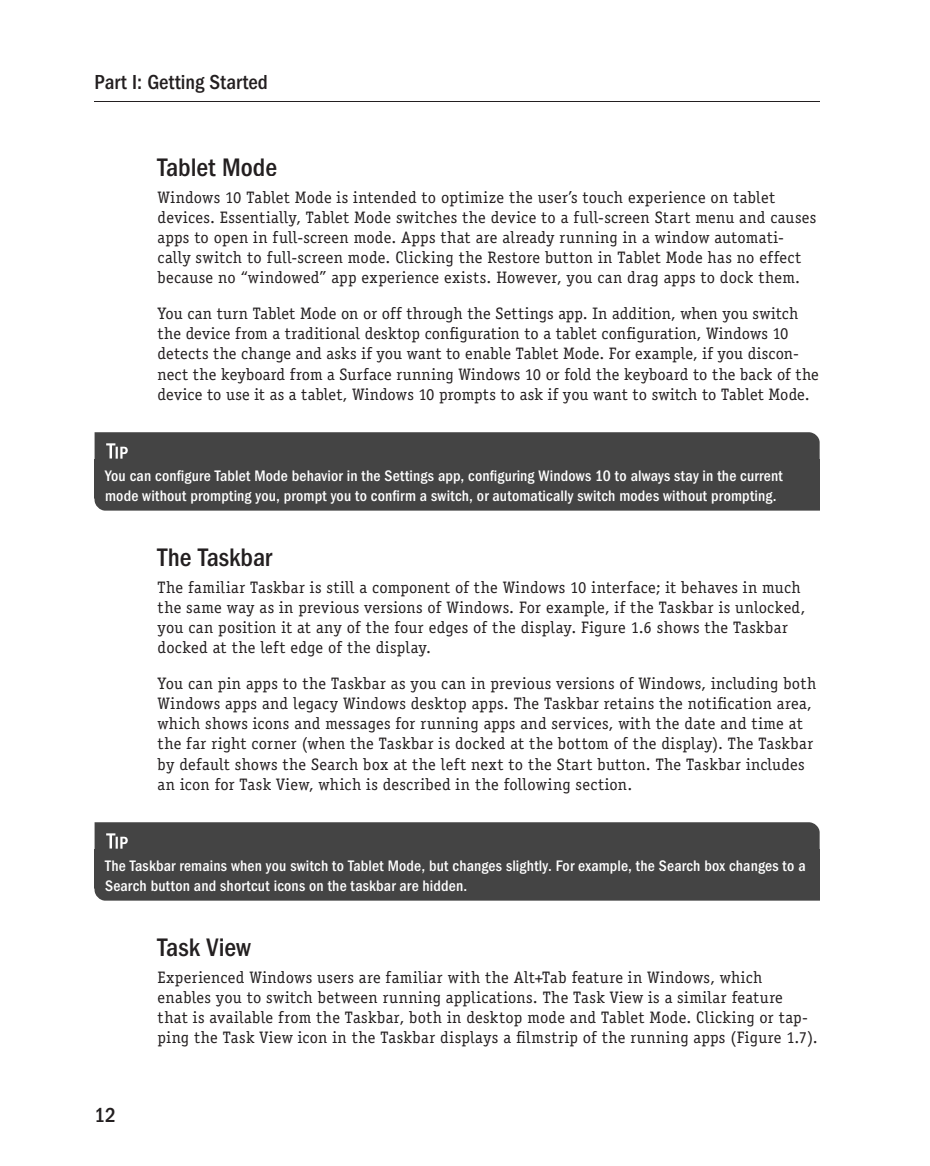
<style>
.page{position:relative;width:930px;height:1166px;background:#fff}
.page>*{position:absolute;margin:0;border:0;box-sizing:border-box;transform-origin:0 0}
.t1{font:500 condensed 26.25px "ITC Franklin Gothic Std";color:#231f20}
.t2{font:500 condensed 21px "ITC Franklin Gothic Std";color:#231f20}
.t3{font:16.62px/20.1px "Officina Serif Std";letter-spacing:.015em;color:#231f20}
.t4{font:500 condensed 15.75px/20.1px "ITC Franklin Gothic Std";letter-spacing:.01em;color:#fff}
</style>
<div class="page">
<hr style="left:94px;top:102px;width:725px;height:1px;background:#231f20">
<div style="left:94px;top:459px;width:725px;height:52px;background:#444"></div>
<div style="left:94px;top:849px;width:725px;height:52px;background:#444"></div>
<div style="left:94px;top:432px;width:725px;height:27px;background:#444"></div>
<svg style="left:94px;top:495px;width:726px;height:16px"></svg>
<div style="left:94px;top:822px;width:725px;height:27px;background:#444"></div>
<svg style="left:94px;top:885px;width:726px;height:16px"></svg>
<p class="t2" style="left:94px;top:74px;width:175px">Part I: Getting Started</p>
<h1 class="t1" style="left:158px;top:157px;width:121px">Tablet Mode</h1>
<p class="t3" style="left:157px;top:188px;width:660px">Windows 10 Tablet Mode is intended to optimize the user’s touch experience on tablet devices. Essentially, Tablet Mode switches the device to a full-screen Start menu and causes apps to open in full-screen mode. Apps that are already running in a window automati&shy;cally switch to full-screen mode. Clicking the Restore button in Tablet Mode has no effect because no “windowed” app experience exists. However, you can drag apps to dock them.</p>
<p class="t3" style="left:157px;top:305px;width:662px">You can turn Tablet Mode on or off through the Settings app. In addition, when you switch the device from a traditional desktop configuration to a tablet configuration, Windows 10 detects the change and asks if you want to enable Tablet Mode. For example, if you discon&shy;nect the keyboard from a Surface running Windows 10 or fold the keyboard to the back of the device to use it as a tablet, Windows 10 prompts to ask if you want to switch to Tablet Mode.</p>
<p class="t4" style="left:105px;top:466px;width:679px">You can configure Tablet Mode behavior in the Settings app, configuring Windows 10 to always stay in the current mode without prompting you, prompt you to confirm a switch, or automatically switch modes without prompting.</p>
<h1 class="t1" style="left:158px;top:547px;width:116px">The Taskbar</h1>
<p class="t3" style="left:157px;top:578px;width:649px">The familiar Taskbar is still a component of the Windows 10 interface; it behaves in much the same way as in previous versions of Windows. For example, if the Taskbar is unlocked, you can position it at any of the four edges of the display. Figure 1.6 shows the Taskbar docked at the left edge of the display.</p>
<p class="t3" style="left:157px;top:674px;width:660px">You can pin apps to the Taskbar as you can in previous versions of Windows, including both Windows apps and legacy Windows desktop apps. The Taskbar retains the notification area, which shows icons and messages for running apps and services, with the date and time at the far right corner (when the Taskbar is docked at the bottom of the display). The Taskbar by default shows the Search box at the left next to the Start button. The Taskbar includes an icon for Task View, which is described in the following section.</p>
<p class="t4" style="left:105px;top:856px;width:701px">The Taskbar remains when you switch to Tablet Mode, but changes slightly. For example, the Search box changes to a<br>Search button and shortcut icons on the taskbar are hidden.</p>
<p class="t2" style="left:94px;top:1107px;width:23px">12</p>
<h1 class="t1" style="left:158px;top:937px;width:95px">Task View</h1>
<p class="t3" style="left:157px;top:968px;width:661px">Experienced Windows users are familiar with the Alt+Tab feature in Windows, which enables you to switch between running applications. The Task View is a similar feature<br>that is available from the Taskbar, both in desktop mode and Tablet Mode. Clicking or tap&shy;ping the Task View icon in the Taskbar displays a filmstrip of the running apps (Figure 1.7).</p>
</div>
